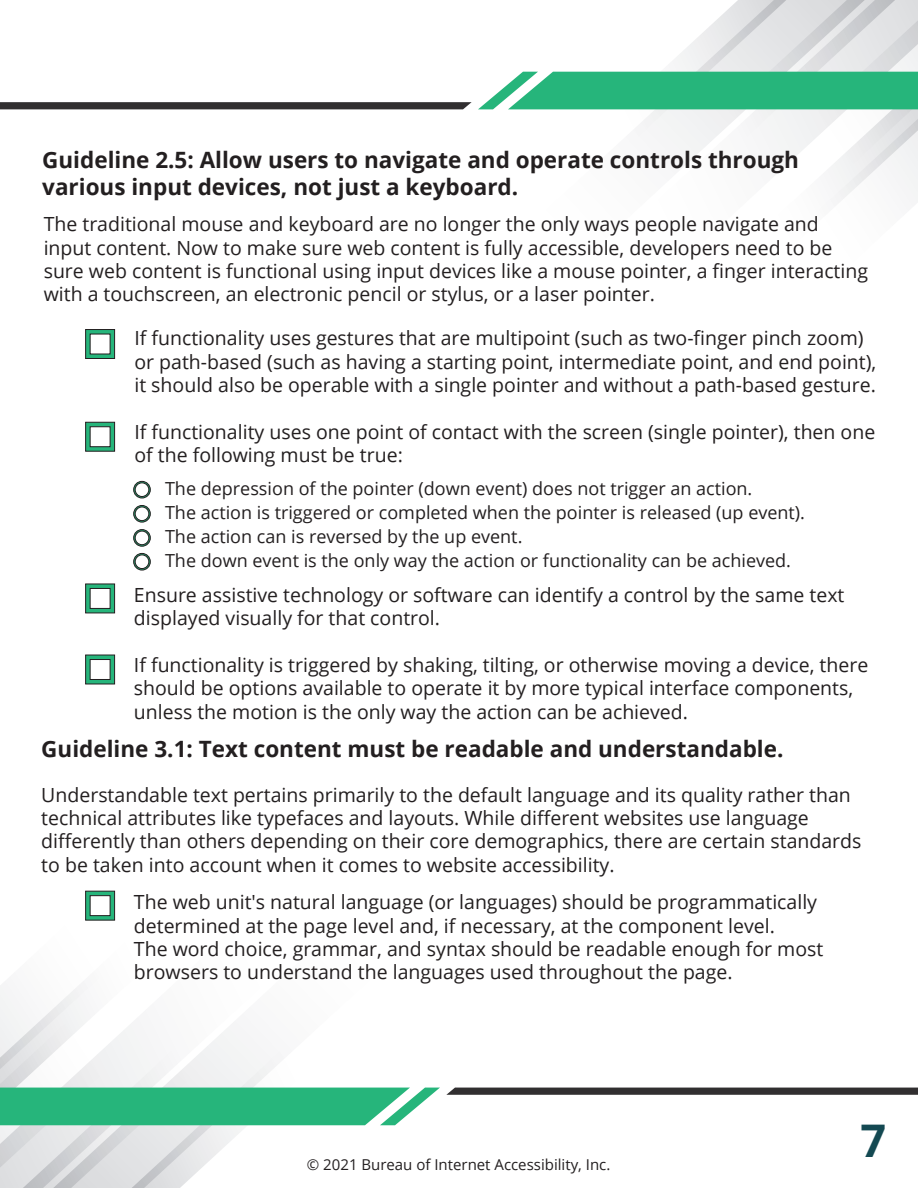
<style>
.page{position:relative;width:918px;height:1188px;background:#fff}
.page>*{position:absolute;margin:0;border:0;box-sizing:border-box;transform-origin:0 0}
.t1{font:700 45px "Open Sans";color:#144952}
.t2{font:700 22.5px/27px "Open Sans";color:#231f20}
.t3{font:19.5px/23.4px "Open Sans";color:#231f20}
.t4{font:18px/24px "Open Sans";color:#231f20}
.t5{font:15px "Open Sans";color:#231f20}
</style>
<div class="page">
<svg style="left:133px;top:553px;width:18px;height:17px"></svg>
<svg style="left:133px;top:529px;width:18px;height:18px"></svg>
<svg style="left:133px;top:505px;width:18px;height:17px"></svg>
<svg style="left:133px;top:481px;width:18px;height:17px"></svg>
<svg style="left:0;top:102px;width:472px;height:7px;background:#373536"></svg>
<svg style="left:478px;top:0;width:440px;height:203px"></svg>
<svg style="left:85px;top:329px;width:30px;height:30px"></svg>
<svg style="left:85px;top:422px;width:30px;height:30px"></svg>
<svg style="left:85px;top:583px;width:30px;height:31px"></svg>
<svg style="left:85px;top:654px;width:30px;height:31px"></svg>
<svg style="left:0;top:890px;width:440px;height:298px"></svg>
<svg style="left:446px;top:1088px;width:472px;height:7px;background:#393738"></svg>
<p class="t2" style="left:42px;top:146px;width:758px">Guideline 2.5: Allow users to navigate and operate controls through various input devices, not just a keyboard.</p>
<p class="t3" style="left:44px;top:212px;width:826px">The traditional mouse and keyboard are no longer the only ways people navigate and input content. Now to make sure web content is fully accessible, developers need to be sure web content is functional using input devices like a mouse pointer, a finger interacting with a touchscreen, an electronic pencil or stylus, or a laser pointer.</p>
<p class="t3" style="left:134px;top:326px;width:743px">If functionality uses gestures that are multipoint (such as two-finger pinch zoom) or path-based (such as having a starting point, intermediate point, and end point), it should also be operable with a single pointer and without a path-based gesture.</p>
<p class="t3" style="left:134px;top:419px;width:742px">If functionality uses one point of contact with the screen (single pointer), then one of the following must be true:</p>
<p class="t4" style="left:165px;top:476px;width:642px">The depression of the pointer (down event) does not trigger an action.<br>The action is triggered or completed when the pointer is released (up event).<br>The action can is reversed by the up event.<br>The down event is the only way the action or functionality can be achieved.</p>
<p class="t3" style="left:134px;top:582px;width:712px">Ensure assistive technology or software can identify a control by the same text displayed visually for that control.</p>
<p class="t3" style="left:134px;top:652px;width:736px">If functionality is triggered by shaking, tilting, or otherwise moving a device, there should be options available to operate it by more typical interface components, unless the motion is the only way the action can be achieved.</p>
<p class="t2" style="left:41px;top:735px;width:744px">Guideline 3.1: Text content must be readable and understandable.</p>
<p class="t3" style="left:41px;top:782px;width:822px">Understandable text pertains primarily to the default language and its quality rather than technical attributes like typefaces and layouts. While different websites use language differently than others depending on their core demographics, there are certain standards to be taken into account when it comes to website accessibility.</p>
<p class="t3" style="left:134px;top:890px;width:691px">The web unit's natural language (or languages) should be programmatically determined at the page level and, if necessary, at the component level.<br>The word choice, grammar, and syntax should be readable enough for most browsers to understand the languages used throughout the page.</p>
<p class="t5" style="left:307px;top:1155px;width:305px">© 2021 Bureau of Internet Accessibility, Inc.</p>
<h1 class="t1" style="left:860px;top:1109px;width:27px">7</h1>
</div>
